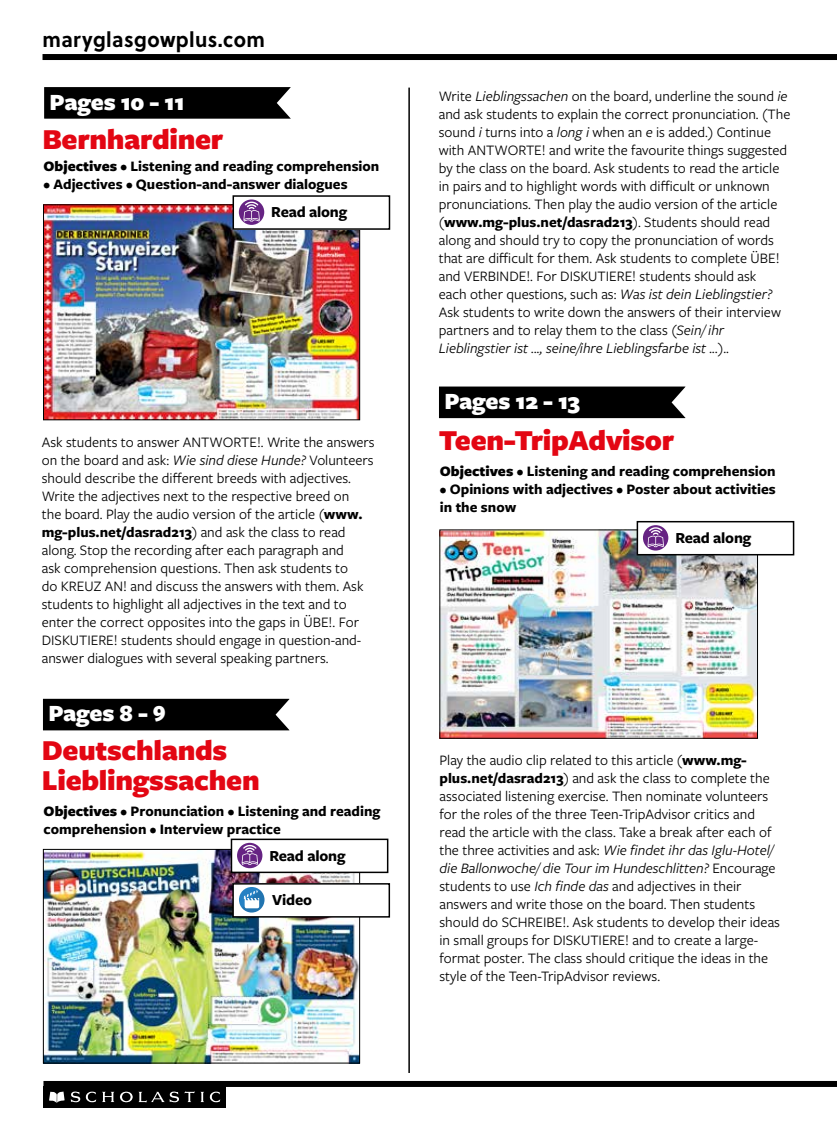
<style>
.page{position:relative;width:837px;height:1121px;background:#fff}
.page>*{position:absolute;margin:0;border:0;box-sizing:border-box;transform-origin:0 0}
.t1{font:900 30px/30px "Freight Sans Pro";letter-spacing:-.01em;color:#e30613}
.t2{font:900 24.15px "Freight Sans Pro";letter-spacing:-.01em;color:#fff}
.t3{font:700 21px "Soleil";letter-spacing:.02em;color:#000;scale:.95 1}
.t4{font:700 15.9px "Freight Sans Pro";letter-spacing:-.01em;color:#000}
.t5{font:15px/18px "Freight Sans Pro";color:#000}
.t6{font:700 15px/18px "Freight Sans Pro";color:#000}
.s1{font-weight:900}
.s2{font-style:italic}
.s3{font-weight:700}
</style>
<div class="page">
<div style="left:43px;top:54px;width:794px;height:6px;background:#000"></div>
<div style="left:43px;top:1080px;width:794px;height:6px;background:#000"></div>
<div style="left:43px;top:1086px;width:183px;height:21px;background:#000"></div>
<svg style="left:49px;top:1091px;width:16px;height:11px"></svg>
<svg style="left:71px;top:1091px;width:25px;height:11px"></svg>
<svg style="left:102px;top:1091px;width:12px;height:11px"></svg>
<svg style="left:210px;top:1091px;width:10px;height:11px"></svg>
<svg style="left:120px;top:1091px;width:84px;height:11px"></svg>
<img style="left:45px;top:851px;width:313px;height:210px">
<div style="left:43px;top:849px;width:317px;height:214px;border:1px solid #000"></div>
<img style="left:45px;top:206px;width:313px;height:212px">
<div style="left:43px;top:204px;width:317px;height:216px;border:1px solid #000"></div>
<svg style="left:43px;top:698px;width:247px;height:33px;background:#121212"></svg>
<svg style="left:44px;top:87px;width:247px;height:32px;background:#0a0a0a"></svg>
<svg style="left:439px;top:386px;width:247px;height:33px;background:#121212"></svg>
<hr style="left:408px;top:88px;width:2px;height:985px;background:#000">
<img style="left:441px;top:531px;width:315px;height:205px">
<div style="left:637px;top:521px;width:157px;height:33px;background:#fff"></div>
<div style="left:637px;top:521px;width:157px;height:34px;border:2px solid #000"></div>
<div style="left:643px;top:525px;width:25px;height:25px;background:#662383;border-radius:50%"></div>
<svg style="left:648px;top:527px;width:16px;height:20px"></svg>
<div style="left:233px;top:196px;width:156px;height:33px;background:#fff"></div>
<div style="left:233px;top:195px;width:157px;height:35px;border:2px solid #000"></div>
<svg style="left:239px;top:199px;width:25px;height:26px"></svg>
<svg style="left:243px;top:202px;width:17px;height:19px"></svg>
<div style="left:231px;top:839px;width:157px;height:33px;background:#fff"></div>
<div style="left:231px;top:838px;width:157px;height:35px;border:2px solid #000"></div>
<svg style="left:237px;top:842px;width:25px;height:26px"></svg>
<svg style="left:242px;top:845px;width:16px;height:19px"></svg>
<div style="left:233px;top:883px;width:156px;height:33px;background:#fff"></div>
<div style="left:232px;top:883px;width:158px;height:34px;border:2px solid #000"></div>
<svg style="left:240px;top:887px;width:25px;height:25px"></svg>
<h3 class="t3" style="left:43px;top:23px;width:236px">maryglasgowplus.com</h3>
<h2 class="t2" style="left:50px;top:85px;width:136px">Pages 10 - 11</h2>
<h1 class="t1" style="left:42px;top:124px;width:182px">Bernhardiner</h1>
<p class="t6" style="left:44px;top:156px;width:337px"><span class="s1">Objectives</span> • Listening and reading comprehension</p>
<p class="t6" style="left:44px;top:174px;width:306px">• Adjectives • Question-and-answer dialogues</p>
<p class="t4" style="left:271px;top:201px;width:77px">Read along</p>
<p class="t5" style="left:42px;top:432px;width:334px">Ask students to answer ANTWORTE!. Write the answers on the board and ask: <span class="s2">Wie sind diese Hunde?</span> Volunteers should describe the different breeds with adjectives.<br>Write the adjectives next to the respective breed on<br>the board. Play the audio version of the article (<span class="s3">www. mg-plus.net/dasrad213</span>) and ask the class to read along. Stop the recording after each paragraph and<br>ask comprehension questions. Then ask students to<br>do KREUZ AN! and discuss the answers with them. Ask students to highlight all adjectives in the text and to enter the correct opposites into the gaps in ÜBE!. For DISKUTIERE! students should engage in question-and&shy;answer dialogues with several speaking partners.</p>
<h2 class="t2" style="left:48px;top:696px;width:118px">Pages 8 - 9</h2>
<h1 class="t1" style="left:42px;top:734px;width:219px">Deutschlands<br>Lieblingssachen</h1>
<p class="t6" style="left:44px;top:801px;width:338px"><span class="s1">Objectives</span> • Pronunciation • Listening and reading comprehension • Interview practice</p>
<p class="t4" style="left:269px;top:844px;width:77px">Read along</p>
<p class="t4" style="left:272px;top:889px;width:41px">Video</p>
<p class="t5" style="left:439px;top:87px;width:353px">Write <span class="s2">Lieblingssachen</span> on the board, underline the sound <span class="s2">ie </span>and ask students to explain the correct pronunciation. (The sound <span class="s2">i</span> turns into a <span class="s2">long i</span> when an <span class="s2">e</span> is added.) Continue with ANTWORTE! and write the favourite things suggested by the class on the board. Ask students to read the article in pairs and to highlight words with difficult or unknown pronunciations. Then play the audio version of the article (<span class="s3">www.mg-plus.net/dasrad213</span>). Students should read along and should try to copy the pronunciation of words that are difficult for them. Ask students to complete ÜBE! and VERBINDE!. For DISKUTIERE! students should ask<br>each other questions, such as: <span class="s2">Was ist dein Lieblingstier?<br></span>Ask students to write down the answers of their interview partners and to relay them to the class (<span class="s2">Sein/ ihr Lieblingstier ist ..., seine/ihre Lieblingsfarbe ist ...</span>)..</p>
<h2 class="t2" style="left:444px;top:384px;width:137px">Pages 12 - 13</h2>
<h1 class="t1" style="left:439px;top:424px;width:237px">Teen-TripAdvisor</h1>
<p class="t6" style="left:440px;top:461px;width:337px"><span class="s1">Objectives</span> • Listening and reading comprehension</p>
<p class="t6" style="left:440px;top:479px;width:337px">• Opinions with adjectives • Poster about activities in the snow</p>
<p class="t4" style="left:675px;top:527px;width:77px">Read along</p>
<p class="t5" style="left:439px;top:751px;width:342px">Play the audio clip related to this article (<span class="s3">www.mg&shy;plus.net/dasrad213</span>) and ask the class to complete the associated listening exercise. Then nominate volunteers for the roles of the three Teen-TripAdvisor critics and read the article with the class. Take a break after each of the three activities and ask: <span class="s2">Wie findet ihr das Iglu-Hotel/ die Ballonwoche/ die Tour im Hundeschlitten?</span> Encourage students to use <span class="s2">Ich finde das</span> and adjectives in their answers and write those on the board. Then students should do SCHREIBE!. Ask students to develop their ideas in small groups for DISKUTIERE! and to create a large&shy;format poster. The class should critique the ideas in the style of the Teen-TripAdvisor reviews.</p>
</div>
